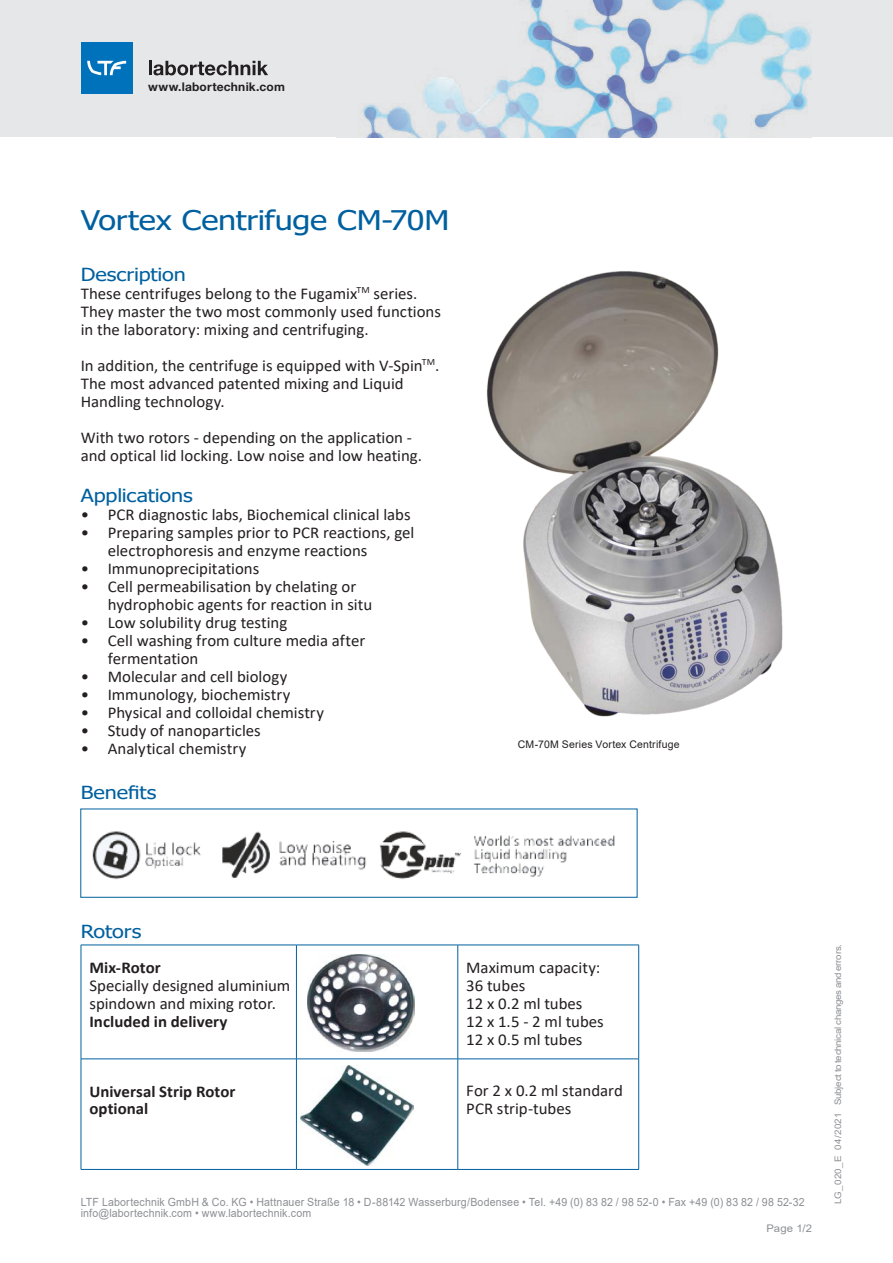
<style>
.page{position:relative;width:893px;height:1263px;background:#fff}
.page>*{position:absolute;margin:0;border:0;box-sizing:border-box;transform-origin:0 0}
.Headline{font:27px "Tahoma";letter-spacing:-.01em;color:#00609f;scale:1.2 1}
.Subline{font:18px "Tahoma";letter-spacing:-.005em;color:#00609f;scale:1.2 1}
.Body{font:18px "Tahoma";letter-spacing:-.005em;color:#00609f;scale:1.2 1}
.Body-2{font:16.5px/18px "Calibri";color:#231f20}
.Body-3{font:700 16.5px/17px "Calibri";color:#231f20}
.t1{font:700 12px "Helvetica Neue LT Std";letter-spacing:.015em;color:#231f20}
.t2{font:11.25px/11.2px "Arial";letter-spacing:.015em;color:#8d8f94;scale:.94 1}
.Bildlegende{font:10.5px "Arial";letter-spacing:.02em;color:#231f20}
.t3{font:10.5px "Arial";color:#8d8f94;scale:1.08 1}
.t4{font:9px "Arial";letter-spacing:-.025em;color:#8d8f94;scale:1.08 1}
</style>
<div class="page">
<div style="left:0;top:0;width:893px;height:137px;background:#e6e7e9"></div>
<img style="left:362px;top:0;width:449px;height:137px">
<hr style="left:149px;top:61px;width:3px;height:14px;background:#231f20">
<svg style="left:153px;top:61px;width:115px;height:14px"></svg>
<div style="left:81px;top:43px;width:51px;height:51px;background:#0072bc"></div>
<svg style="left:87px;top:61px;width:39px;height:14px"></svg>
<img style="left:487px;top:271px;width:296px;height:446px">
<hr style="left:81px;top:945px;width:215px;height:1px;background:#00609f">
<hr style="left:81px;top:945px;width:1px;height:114px;background:#00609f">
<hr style="left:296px;top:945px;width:162px;height:1px;background:#00609f">
<hr style="left:296px;top:945px;width:1px;height:114px;background:#00609f">
<hr style="left:458px;top:945px;width:181px;height:1px;background:#00609f">
<hr style="left:458px;top:945px;width:1px;height:114px;background:#00609f">
<hr style="left:638px;top:945px;width:1px;height:114px;background:#00609f">
<hr style="left:81px;top:1058px;width:215px;height:1px;background:#00609f">
<hr style="left:81px;top:1059px;width:1px;height:110px;background:#00609f">
<hr style="left:296px;top:1058px;width:162px;height:1px;background:#00609f">
<hr style="left:296px;top:1059px;width:1px;height:110px;background:#00609f">
<hr style="left:458px;top:1058px;width:181px;height:1px;background:#00609f">
<hr style="left:458px;top:1059px;width:1px;height:110px;background:#00609f">
<hr style="left:638px;top:1059px;width:1px;height:110px;background:#00609f">
<hr style="left:81px;top:1169px;width:215px;height:1px;background:#00609f">
<hr style="left:296px;top:1169px;width:162px;height:1px;background:#00609f">
<hr style="left:458px;top:1169px;width:181px;height:1px;background:#00609f">
<img style="left:307px;top:955px;width:107px;height:96px">
<img style="left:301px;top:1065px;width:112px;height:100px">
<img style="left:92px;top:831px;width:523px;height:48px">
<p class="t1" style="left:148px;top:80px;width:138px">www.labortechnik.com</p>
<p class="Headline" style="left:81px;top:202px;width:309px">Vortex Centrifuge CM-70M</p>
<p class="Subline" style="left:81px;top:262px;width:89px">Description</p>
<p class="Body-2" style="left:81px;top:284px;width:338px">These centrifuges belong to the Fugamix<sup>TM</sup> series.</p>
<p class="Body-2" style="left:81px;top:302px;width:362px">They master the two most commonly used functions in the laboratory: mixing and centrifuging.</p>
<p class="Body-2" style="left:81px;top:356px;width:360px">In addition, the centrifuge is equipped with V-Spin<sup>TM</sup>.<br>The most advanced patented mixing and Liquid<br>Handling technology.</p>
<p class="Body-2" style="left:81px;top:428px;width:343px">With two rotors - depending on the application - and optical lid locking. Low noise and low heating.</p>
<p class="Subline" style="left:81px;top:483px;width:95px">Applications</p>
<p class="Body-2" style="left:81px;top:505px;width:331px">• PCR diagnostic labs, Biochemical clinical labs</p>
<p class="Body-2" style="left:108px;top:523px;width:308px;text-indent:-27px">• Preparing samples prior to PCR reactions, gel electrophoresis and enzyme reactions</p>
<p class="Body-2" style="left:81px;top:559px;width:180px">• Immunoprecipitations</p>
<p class="Body-2" style="left:108px;top:577px;width:266px;text-indent:-27px">• Cell permeabilisation by chelating or hydrophobic agents for reaction in situ</p>
<p class="Body-2" style="left:81px;top:613px;width:208px">• Low solubility drug testing</p>
<p class="Body-2" style="left:108px;top:631px;width:259px;text-indent:-27px">• Cell washing from culture media after fermentation</p>
<p class="Body-2" style="left:81px;top:667px;width:208px">• Molecular and cell biology</p>
<p class="Body-2" style="left:81px;top:685px;width:211px">• Immunology, biochemistry</p>
<p class="Body-2" style="left:81px;top:703px;width:245px">• Physical and colloidal chemistry</p>
<p class="Body-2" style="left:81px;top:721px;width:182px">• Study of nanoparticles</p>
<p class="Body-2" style="left:81px;top:739px;width:167px">• Analytical chemistry</p>
<p class="Subline" style="left:81px;top:781px;width:65px">Benefits</p>
<p class="Bildlegende" style="left:518px;top:737px;width:163px">CM-70M Series Vortex Centrifuge</p>
<p class="Body" style="left:81px;top:919px;width:52px">Rotors</p>
<p class="Body-3" style="left:89px;top:959px;width:73px">Mix-Rotor</p>
<p class="Body-2" style="left:89px;top:976px;width:202px">Specially designed aluminium spindown and mixing rotor.</p>
<p class="Body-3" style="left:89px;top:1013px;width:140px">Included in delivery</p>
<p class="Body-2" style="left:466px;top:958px;width:136px">Maximum capacity:</p>
<p class="Body-2" style="left:466px;top:976px;width:139px">36 tubes<br>12 x 0.2 ml tubes<br>12 x 1.5 - 2 ml tubes<br>12 x 0.5 ml tubes</p>
<p class="Body-3" style="left:89px;top:1083px;width:148px">Universal Strip Rotor optional</p>
<p class="Body-2" style="left:466px;top:1081px;width:158px">For 2 x 0.2 ml standard<br>PCR strip-tubes</p>
<p class="t2" style="left:81px;top:1196px;width:771px">LTF Labortechnik GmbH &amp; Co. KG • Hattnauer Straße 18 • D-88142 Wasserburg/Bodensee • Tel. +49 (0) 83 82 / 98 52-0 • Fax +49 (0) 83 82 / 98 52-32 info@labortechnik.com • www.labortechnik.com</p>
<p class="t3" style="left:766px;top:1221px;width:44px">Page 1/2</p>
<p class="t4" style="left:832px;top:1204px;width:242px;rotate:-90deg">LG_020_E 04/2021 Subject to technical changes and errors.</p>
</div>
